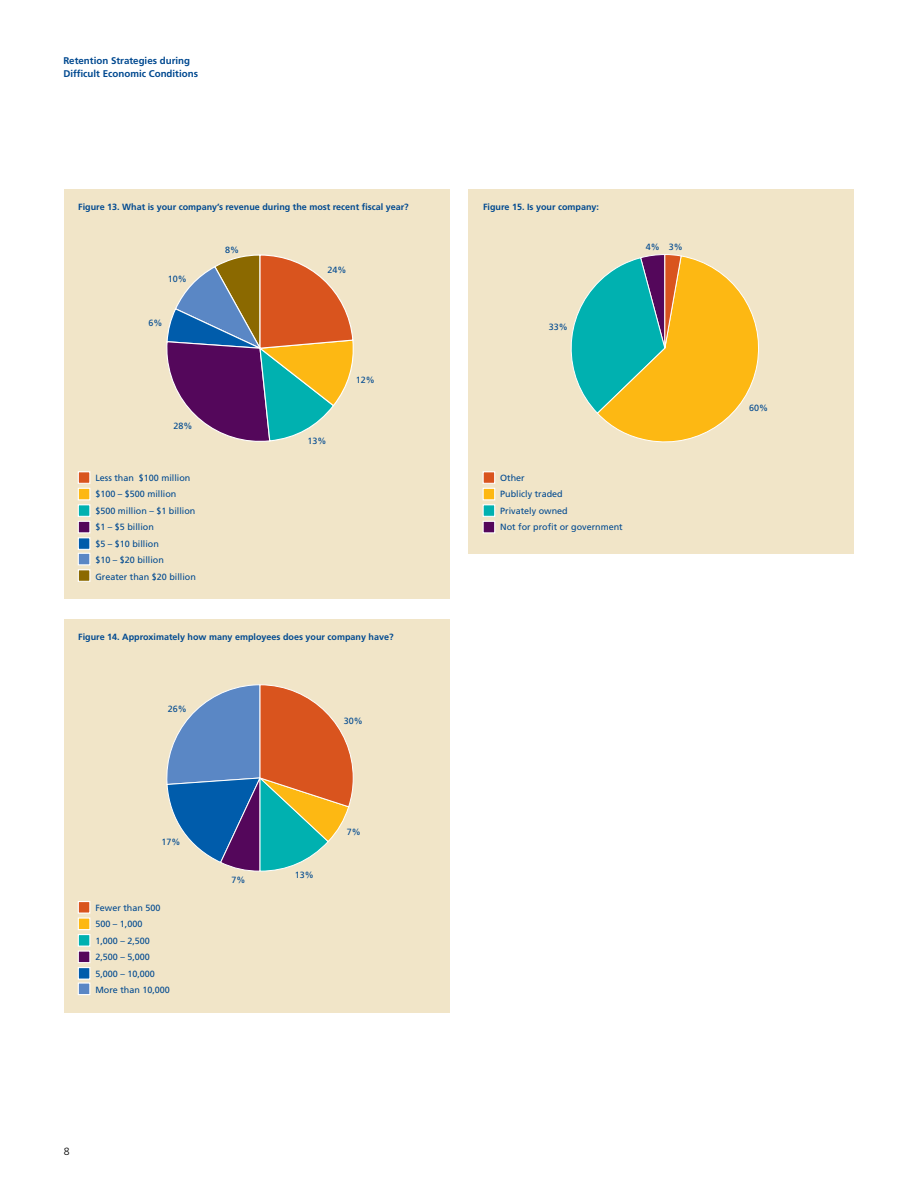
<style>
.page{position:relative;width:918px;height:1188px;background:#fff}
.page>*{position:absolute;margin:0;border:0;box-sizing:border-box;transform-origin:0 0}
.t1{font:300 10.5px "Frutiger LT Std";color:#000}
.t2{font:700 9.75px/12.3px "Frutiger LT Std";color:#004990}
.t3{font:9px/16.5px "Frutiger LT Std";color:#004990}
.t4{font:700 9px "Frutiger LT Std";color:#004990}
</style>
<div class="page">
<div style="left:64px;top:189px;width:385px;height:409px;background:#f1e5c8"></div>
<div style="left:78px;top:472px;width:12px;height:11px;background:#d9541e"></div>
<div style="left:78px;top:471px;width:12px;height:13px;border:1px solid #fff"></div>
<div style="left:78px;top:488px;width:12px;height:12px;background:#fdb813"></div>
<div style="left:78px;top:488px;width:12px;height:12px;border:1px solid #fff"></div>
<div style="left:78px;top:505px;width:12px;height:11px;background:#00b1b0"></div>
<div style="left:78px;top:504px;width:12px;height:13px;border:1px solid #fff"></div>
<div style="left:78px;top:521px;width:12px;height:12px;background:#54075b"></div>
<div style="left:78px;top:521px;width:12px;height:12px;border:1px solid #fff"></div>
<div style="left:78px;top:538px;width:12px;height:11px;background:#005cab"></div>
<div style="left:78px;top:537px;width:12px;height:13px;border:1px solid #fff"></div>
<div style="left:78px;top:553px;width:12px;height:12px;background:#5a87c5"></div>
<div style="left:78px;top:553px;width:12px;height:12px;border:1px solid #fff"></div>
<div style="left:78px;top:570px;width:12px;height:11px;background:#8b6900"></div>
<div style="left:78px;top:569px;width:12px;height:13px;border:1px solid #fff"></div>
<svg style="left:166px;top:254px;width:188px;height:188px"></svg>
<div style="left:64px;top:619px;width:385px;height:393px;background:#f1e5c8"></div>
<div style="left:78px;top:902px;width:12px;height:11px;background:#d9541e"></div>
<div style="left:78px;top:901px;width:12px;height:13px;border:1px solid #fff"></div>
<div style="left:78px;top:918px;width:12px;height:12px;background:#fdb813"></div>
<div style="left:78px;top:917px;width:12px;height:13px;border:1px solid #fff"></div>
<div style="left:78px;top:935px;width:12px;height:11px;background:#00b1b0"></div>
<div style="left:78px;top:934px;width:12px;height:13px;border:1px solid #fff"></div>
<div style="left:78px;top:951px;width:12px;height:12px;background:#54075b"></div>
<div style="left:78px;top:951px;width:12px;height:12px;border:1px solid #fff"></div>
<div style="left:78px;top:968px;width:12px;height:11px;background:#005cab"></div>
<div style="left:78px;top:967px;width:12px;height:13px;border:1px solid #fff"></div>
<div style="left:78px;top:983px;width:12px;height:12px;background:#5a87c5"></div>
<div style="left:78px;top:982px;width:12px;height:13px;border:1px solid #fff"></div>
<svg style="left:166px;top:684px;width:188px;height:188px"></svg>
<div style="left:469px;top:189px;width:385px;height:365px;background:#f1e5c8"></div>
<div style="left:483px;top:472px;width:12px;height:11px;background:#d9541e"></div>
<div style="left:483px;top:471px;width:12px;height:13px;border:1px solid #fff"></div>
<div style="left:483px;top:488px;width:12px;height:12px;background:#fdb813"></div>
<div style="left:483px;top:488px;width:12px;height:12px;border:1px solid #fff"></div>
<div style="left:483px;top:505px;width:12px;height:11px;background:#00b1b0"></div>
<div style="left:483px;top:504px;width:12px;height:13px;border:1px solid #fff"></div>
<div style="left:483px;top:521px;width:12px;height:12px;background:#54075b"></div>
<div style="left:483px;top:521px;width:12px;height:12px;border:1px solid #fff"></div>
<svg style="left:570px;top:254px;width:189px;height:189px"></svg>
<p class="t2" style="left:63px;top:55px;width:136px">Retention Strategies during<br>Difficult Economic Conditions</p>
<p class="t4" style="left:78px;top:201px;width:332px">Figure 13. What is your company’s revenue during the most recent fiscal year?</p>
<p class="t3" style="left:168px;top:271px;width:21px">10%</p>
<p class="t3" style="left:148px;top:314px;width:16px">6%</p>
<p class="t3" style="left:225px;top:241px;width:16px">8%</p>
<p class="t3" style="left:173px;top:418px;width:21px">28%</p>
<p class="t3" style="left:95px;top:470px;width:102px">Less than $100 million $100 – $500 million $500 million – $1 billion $1 – $5 billion<br>$5 – $10 billion<br>$10 – $20 billion<br>Greater than $20 billion</p>
<p class="t3" style="left:327px;top:262px;width:21px">24%</p>
<p class="t3" style="left:307px;top:432px;width:21px">13%</p>
<p class="t3" style="left:356px;top:371px;width:21px">12%</p>
<p class="t4" style="left:78px;top:631px;width:317px">Figure 14. Approximately how many employees does your company have?</p>
<p class="t3" style="left:168px;top:701px;width:21px">26%</p>
<p class="t3" style="left:161px;top:834px;width:21px">17%</p>
<p class="t3" style="left:95px;top:899px;width:76px">Fewer than 500<br>500 – 1,000<br>1,000 – 2,500<br>2,500 – 5,000<br>5,000 – 10,000<br>More than 10,000</p>
<p class="t3" style="left:231px;top:872px;width:16px">7%</p>
<p class="t3" style="left:344px;top:713px;width:21px">30%</p>
<p class="t3" style="left:295px;top:867px;width:21px">13%</p>
<p class="t3" style="left:347px;top:823px;width:16px">7%</p>
<p class="t1" style="left:64px;top:1145px;width:7px">8</p>
<p class="t4" style="left:483px;top:201px;width:117px">Figure 15. Is your company:</p>
<p class="t3" style="left:549px;top:319px;width:21px">33%</p>
<p class="t3" style="left:646px;top:238px;width:39px">4% 3%</p>
<p class="t3" style="left:500px;top:470px;width:124px">Other<br>Publicly traded<br>Privately owned<br>Not for profit or government</p>
<p class="t3" style="left:749px;top:399px;width:21px">60%</p>
</div>
